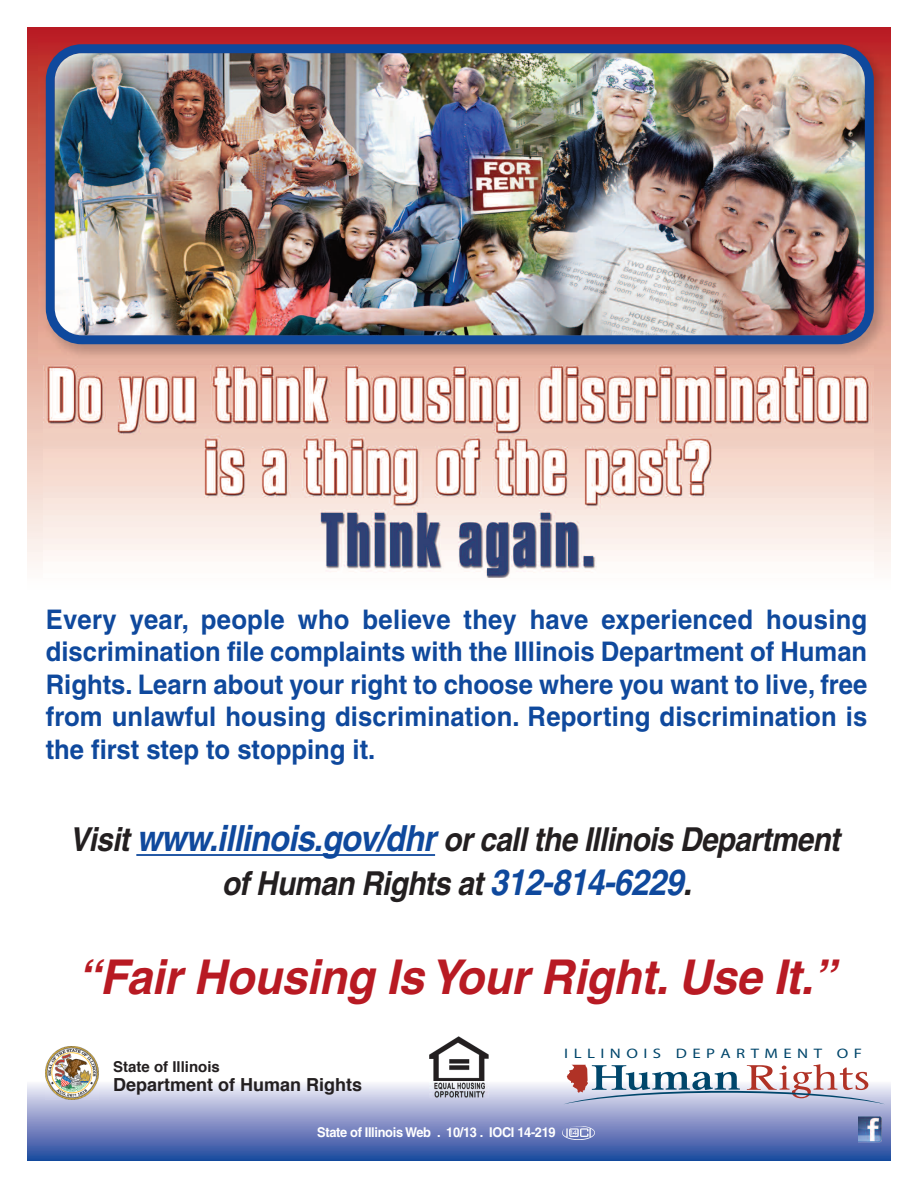
<style>
.page{position:relative;width:918px;height:1188px;background:#fff}
.page>*{position:absolute;margin:0;border:0;box-sizing:border-box;transform-origin:0 0}
.t1{font:italic 700 48px "Helvetica";letter-spacing:-.005em;color:#b81a23;scale:.95 1}
.t2{font:italic 700 33px/43.2px "Helvetica";letter-spacing:-.02em;color:#231f20;text-align:center;scale:.9 1}
.t3{font:700 27px/32.4px "Helvetica";letter-spacing:.005em;color:#0f499d;text-align:justify;scale:.95 1}
.t4{font:700 18px "Helvetica";color:#231f20}
.t5{font:700 15px "Helvetica";color:#231f20}
.t6{font:13.8px "Stone Sans";letter-spacing:.325em;color:#00466b;scale:1.22 1}
.t7{font:700 13.5px "Helvetica";letter-spacing:-.025em;color:#fff;scale:.95 1}
.s1{font-size:36px;color:#0f499d}
.s2{font-size:36px}
</style>
<div class="page">
<img style="left:27px;top:27px;width:864px;height:539px">
<img style="left:39px;top:38px;width:852px;height:325px">
<svg style="left:46px;top:44px;width:828px;height:300px;background:#1d4b97"></svg>
<img style="left:55px;top:53px;width:810px;height:282px">
<img style="left:44px;top:365px;width:830px;height:213px">
<hr style="left:136px;top:854px;width:299px;height:2px;background:#0f499d">
<img style="left:27px;top:1083px;width:864px;height:78px">
<img style="left:562px;top:1127px;width:32px;height:12px">
<img style="left:45px;top:1047px;width:53px;height:52px">
<svg style="left:563px;top:1064px;width:322px;height:40px"></svg>
<img style="left:429px;top:1037px;width:59px;height:61px">
<img style="left:859px;top:1116px;width:22px;height:27px">
<p class="t3" style="left:46px;top:606px;width:866px">Every year, people who believe they have experienced housing discrimination file complaints with the Illinois Department of Human Rights. Learn about your right to choose where you want to live, free from unlawful housing discrimination. Reporting discrimination is the first step to stopping it.</p>
<p class="t2" style="left:69px;top:821px;width:857px">Visit <span class="s1">www.illinois.gov/dhr</span> or call the Illinois Department of Human Rights at <span class="s1">312-814-6229</span><span class="s2">.</span></p>
<h1 class="t1" style="left:77px;top:959px;width:799px">“Fair Housing IsYour Right. Use It.”</h1>
<p class="t5" style="left:113px;top:1060px;width:108px">State of Illinois</p>
<p class="t4" style="left:113px;top:1078px;width:251px">Department of Human Rights</p>
<p class="t6" style="left:564px;top:1048px;width:246px">ILLINOIS DEPARTMENT OF</p>
<p class="t7" style="left:317px;top:1127px;width:252px">State of Illinois Web . 10/13 . IOCI 14-219</p>
</div>
